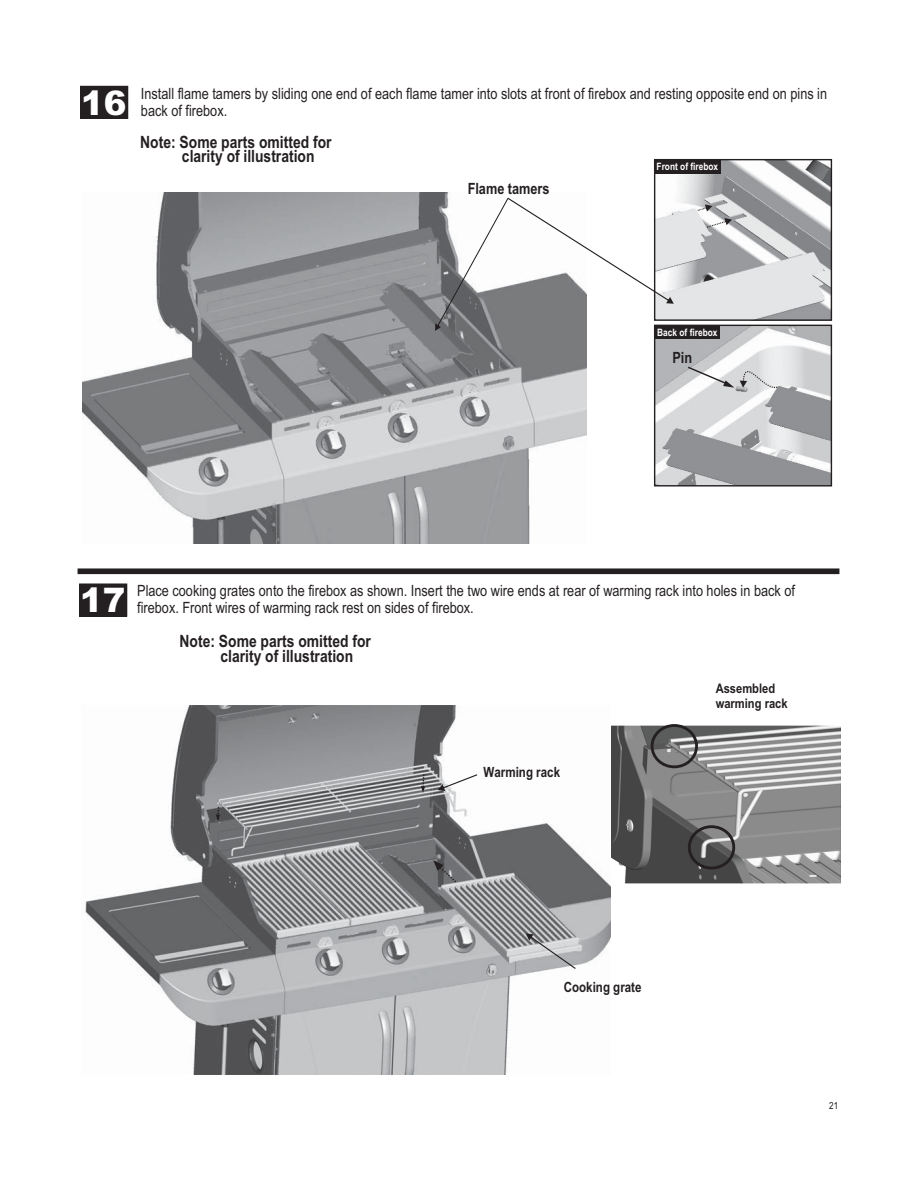
<style>
.page{position:relative;width:918px;height:1188px;background:#fff}
.page>*{position:absolute;margin:0;border:0;box-sizing:border-box;transform-origin:0 0}
.t1{font:900 33.9px "Arial";color:#fff}
.t2{font:700 16.95px/14.5px "Arial Narrow";color:#241f20}
.t3{font:15.45px/17.5px "Arial Narrow";color:#241f20}
.t4{font:700 15.45px "Arial Narrow";color:#241f20}
.t5{font:700 14.1px "Arial Narrow";color:#241f20}
.t6{font:700 13.2px/15.1px "Arial Narrow";color:#241f20}
.t7{font:700 10.2px "Arial Narrow";color:#fff}
.t8{font:9.9px "Arial Narrow";color:#241f20}
</style>
<div class="page">
<div style="left:78px;top:568px;width:761px;height:6px;background:#241f20"></div>
<div style="left:81px;top:86px;width:47px;height:32px;background:#241f20"></div>
<div style="left:80px;top:86px;width:48px;height:33px;border:1px solid #241f20"></div>
<svg style="left:654px;top:158px;width:179px;height:329px;background:#bfc0c2"></svg>
<svg style="left:740px;top:371px;width:37px;height:17px"></svg>
<div style="left:654px;top:325px;width:66px;height:14px;background:#241f20"></div>
<div style="left:654px;top:160px;width:67px;height:14px;background:#241f20"></div>
<svg style="left:697px;top:204px;width:15px;height:8px"></svg>
<svg style="left:707px;top:218px;width:25px;height:10px"></svg>
<img style="left:83px;top:192px;width:504px;height:351px">
<svg style="left:435px;top:198px;width:239px;height:133px"></svg>
<svg style="left:686px;top:365px;width:48px;height:23px"></svg>
<div style="left:80px;top:584px;width:47px;height:32px;background:#241f20"></div>
<div style="left:79px;top:584px;width:48px;height:32px;border:1px solid #241f20"></div>
<img style="left:611px;top:725px;width:230px;height:159px">
<svg style="left:649px;top:724px;width:88px;height:147px;background:#757575"></svg>
<img style="left:85px;top:705px;width:526px;height:370px">
<svg style="left:438px;top:774px;width:39px;height:17px"></svg>
<svg style="left:526px;top:934px;width:50px;height:35px;background:#b3b4b6"></svg>
<svg style="left:421px;top:773px;width:4px;height:20px"></svg>
<svg style="left:216px;top:806px;width:4px;height:17px"></svg>
<svg style="left:433px;top:860px;width:25px;height:24px"></svg>
<h1 class="t1" style="left:81px;top:83px;width:47px">16</h1>
<p class="t3" style="left:141px;top:86px;width:688px">Install flame tamers by sliding one end of each flame tamer into slots at front of firebox and resting opposite end on pins in back of firebox.</p>
<p class="t2" style="left:182px;top:136px;width:151px;text-indent:-42px">Note: Some parts omitted for clarity of illustration</p>
<p class="t4" style="left:468px;top:183px;width:83px">Flame tamers</p>
<p class="t7" style="left:657px;top:163px;width:63px">Front of firebox</p>
<p class="t7" style="left:657px;top:329px;width:62px">Back of firebox</p>
<p class="t4" style="left:672px;top:352px;width:21px">Pin</p>
<h1 class="t1" style="left:80px;top:581px;width:47px">17</h1>
<p class="t3" style="left:137px;top:583px;width:659px">Place cooking grates onto the firebox as shown. Insert the two wire ends at rear of warming rack into holes in back of firebox. Front wires of warming rack rest on sides of firebox.</p>
<p class="t2" style="left:220px;top:636px;width:152px;text-indent:-41px">Note: Some parts omitted for clarity of illustration</p>
<p class="t6" style="left:716px;top:682px;width:73px">Assembled warming rack</p>
<p class="t5" style="left:484px;top:767px;width:78px">Warming rack</p>
<p class="t5" style="left:564px;top:982px;width:79px">Cooking grate</p>
<p class="t8" style="left:829px;top:1102px;width:11px">21</p>
</div>
